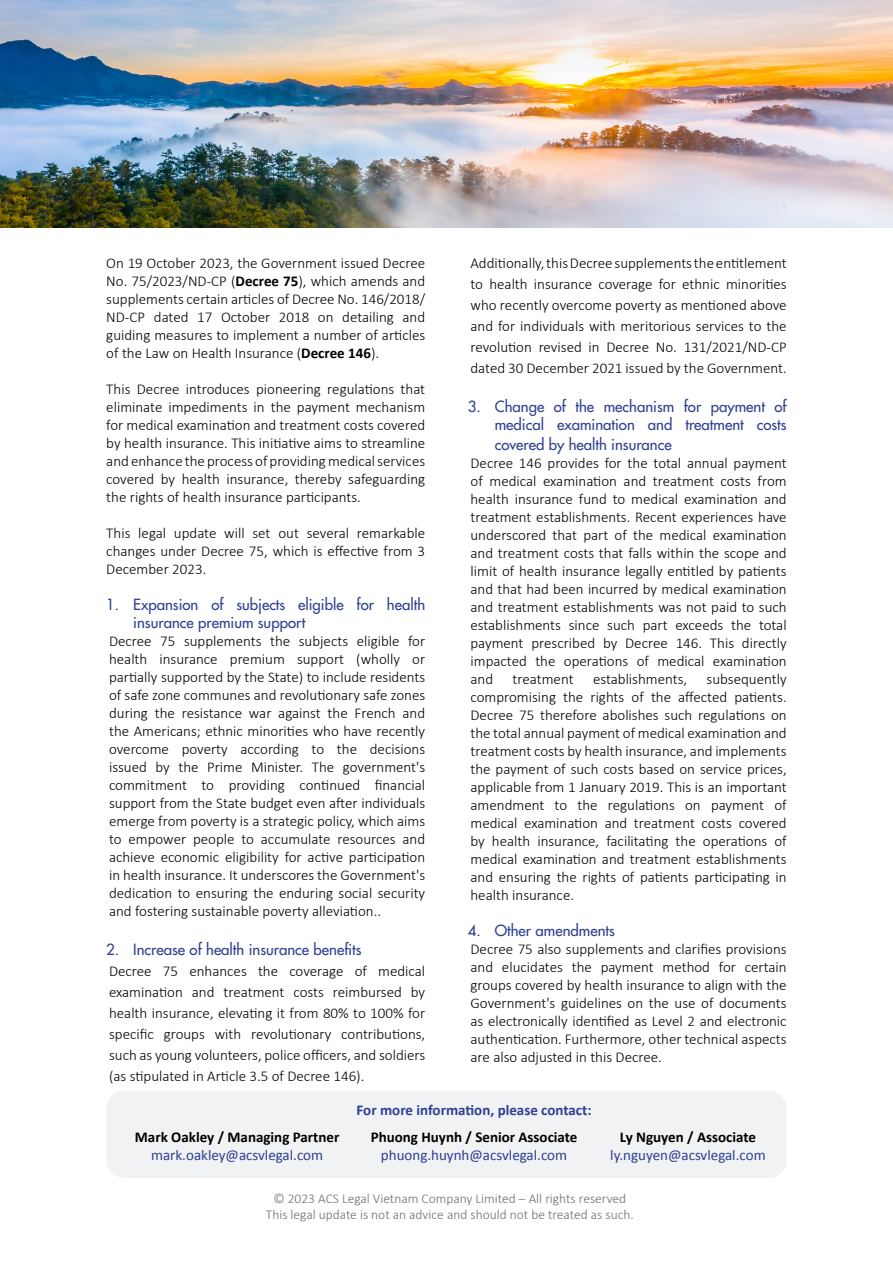
<style>
.page{position:relative;width:893px;height:1263px;background:#fff}
.page>*{position:absolute;margin:0;border:0;box-sizing:border-box;transform-origin:0 0}
.Bullet_Point{font:300 15px/18px "Calibri";color:#000;text-align:justify}
.Noi_dung_van_ban_chinh{font:300 15px/18px "Calibri";color:#000;text-align:justify}
.t1{font:500 15px/18px "Elle Futura";color:#2e4092}
.Default{font:15px "Calibri";color:#2c3f92}
.Bullet_Point-2{font:700 15px "Calibri";color:#000}
.Bullet_Point-3{font:700 15px "Calibri";color:#2e4092}
.Bullet_Point-4{font:300 13.5px "Calibri";color:#706f6f}
.s1{font-weight:700}
</style>
<div class="page">
<img style="left:0;top:0;width:893px;height:227px">
<div style="left:107px;top:1091px;width:679px;height:87px;background:#f1f2f4"></div>
<p class="Noi_dung_van_ban_chinh" style="left:106px;top:253px;width:320px">On 19 October 2023, the Government issued Decree No. 75/2023/ND-CP (<span class="s1">Decree 75</span>), which amends and supplements certain articles of Decree No. 146/2018/ ND-CP dated 17 October 2018 on detailing and guiding measures to implement a number of articles of the Law on Health Insurance (<span class="s1">Decree 146</span>).</p>
<p class="Noi_dung_van_ban_chinh" style="left:106px;top:379px;width:320px">This Decree introduces pioneering regulations that eliminate impediments in the payment mechanism for medical examination and treatment costs covered by health insurance. This initiative aims to streamline and enhance the process of providing medical services covered by health insurance, thereby safeguarding the rights of health insurance participants.</p>
<p class="Noi_dung_van_ban_chinh" style="left:106px;top:523px;width:320px">This legal update will set out several remarkable changes under Decree 75, which is effective from 3<br>December 2023.</p>
<p class="t1" style="left:133px;top:594px;width:293px;text-indent:-27px">1. Expansion of subjects eligible for health insurance premium support</p>
<p class="Bullet_Point" style="left:109px;top:631px;width:318px">Decree 75 supplements the subjects eligible for health insurance premium support (wholly or partially supported by the State) to include residents of safe zone communes and revolutionary safe zones during the resistance war against the French and the Americans; ethnic minorities who have recently overcome poverty according to the decisions issued by the Prime Minister. The government's commitment to providing continued financial support from the State budget even after individuals emerge from poverty is a strategic policy, which aims to empower people to accumulate resources and achieve economic eligibility for active participation in health insurance. It underscores the Government's dedication to ensuring the enduring social security and fostering sustainable poverty alleviation..</p>
<p class="t1" style="left:106px;top:939px;width:257px">2. Increase of health insurance benefits</p>
<p class="Bullet_Point" style="left:109px;top:960px;width:318px;line-height:21px">Decree 75 enhances the coverage of medical examination and treatment costs reimbursed by health insurance, elevating it from 80% to 100% for specific groups with revolutionary contributions, such as young volunteers, police officers, and soldiers (as stipulated in Article 3.5 of Decree 146).</p>
<p class="Bullet_Point" style="left:470px;top:252px;width:318px;line-height:21px">Additionally, this Decree supplements the entitlement to health insurance coverage for ethnic minorities who recently overcome poverty as mentioned above and for individuals with meritorious services to the revolution revised in Decree No. 131/2021/ND-CP dated 30 December 2021 issued by the Government.</p>
<p class="t1" style="left:468px;top:396px;width:320px;text-align:right">3. Change of the mechanism for payment of medical examination and treatment costs</p>
<p class="t1" style="left:495px;top:434px;width:178px">covered by health insurance</p>
<p class="Bullet_Point" style="left:470px;top:454px;width:318px">Decree 146 provides for the total annual payment of medical examination and treatment costs from health insurance fund to medical examination and treatment establishments. Recent experiences have underscored that part of the medical examination and treatment costs that falls within the scope and limit of health insurance legally entitled by patients and that had been incurred by medical examination and treatment establishments was not paid to such establishments since such part exceeds the total payment prescribed by Decree 146. This directly impacted the operations of medical examination and</p>
<p class="Bullet_Point" style="left:470px;top:670px;width:318px;text-indent:236px">subsequently compromising the rights of the affected patients.<br>Decree 75 therefore abolishes such regulations on the total annual payment of medical examination and treatment costs by health insurance, and implements the payment of such costs based on service prices, applicable from 1 January 2019. This is an important amendment to the regulations on payment of medical examination and treatment costs covered by health insurance, facilitating the operations of medical examination and treatment establishments and ensuring the rights of patients participating in health insurance.</p>
<p class="t1" style="left:468px;top:920px;width:149px">4. Other amendments</p>
<p class="Bullet_Point" style="left:470px;top:940px;width:318px">Decree 75 also supplements and clarifies provisions and elucidates the payment method for certain groups covered by health insurance to align with the Government's guidelines on the use of documents as electronically identified as Level 2 and electronic authentication. Furthermore, other technical aspects are also adjusted in this Decree.</p>
<p class="Bullet_Point" style="left:513px;top:670px;width:62px">treatment</p>
<p class="Bullet_Point" style="left:593px;top:670px;width:96px">establishments,</p>
<p class="Bullet_Point-2" style="left:135px;top:1126px;width:206px">Mark Oakley / Managing Partner</p>
<p class="Default" style="left:151px;top:1145px;width:174px">mark.oakley@acsvlegal.com</p>
<p class="Bullet_Point-3" style="left:357px;top:1099px;width:236px">For more information, please contact:</p>
<p class="Bullet_Point-2" style="left:371px;top:1126px;width:208px">Phuong Huynh / Senior Associate</p>
<p class="Default" style="left:381px;top:1145px;width:188px">phuong.huynh@acsvlegal.com</p>
<p class="Bullet_Point-2" style="left:620px;top:1126px;width:137px">Ly Nguyen / Associate</p>
<p class="Default" style="left:610px;top:1145px;width:157px">ly.nguyen@acsvlegal.com</p>
<p class="Bullet_Point-4" style="left:273px;top:1190px;width:354px">© 2023 ACS Legal Vietnam Company Limited – All rights reserved</p>
<p class="Bullet_Point-4" style="left:266px;top:1206px;width:369px">This legal update is not an advice and should not be treated as such.</p>
</div>
